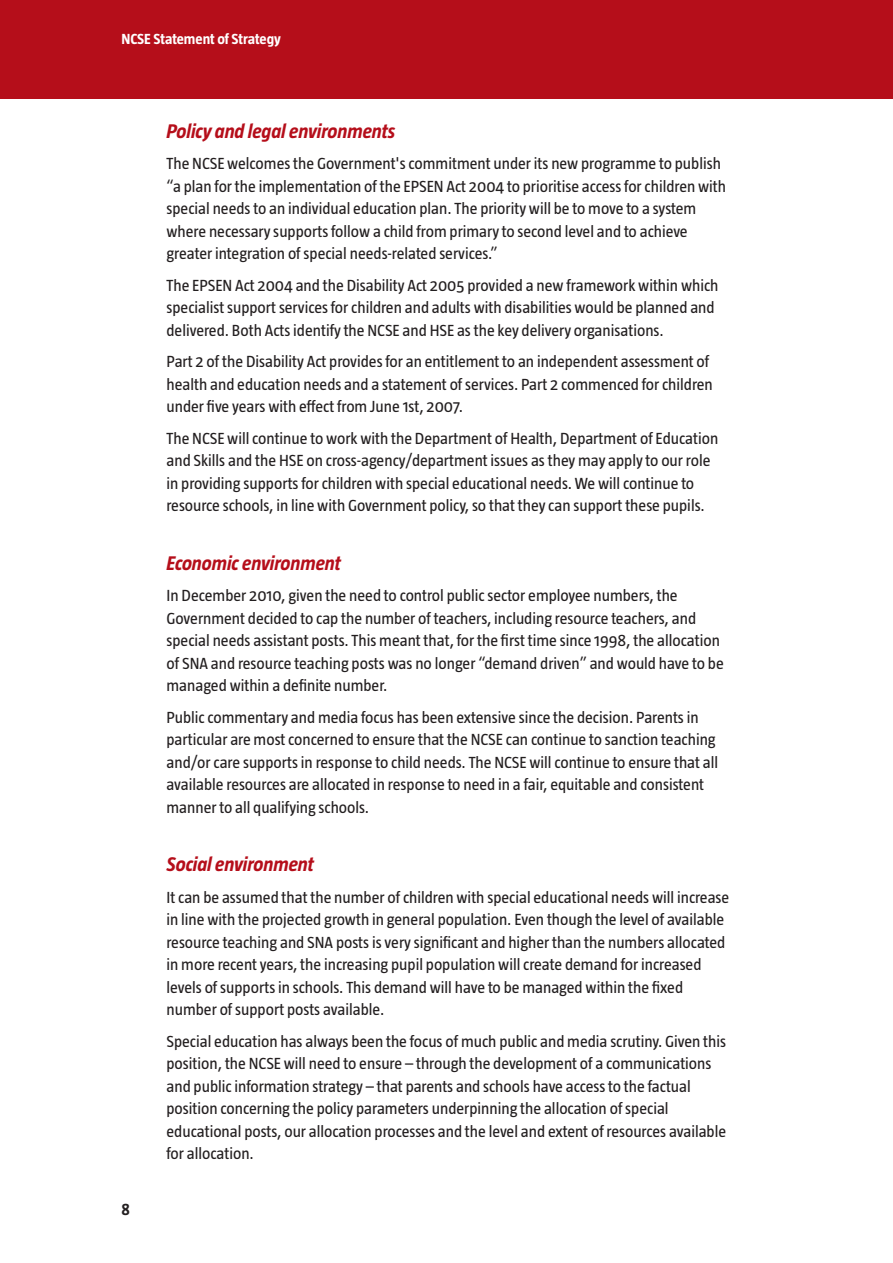
<style>
.page{position:relative;width:893px;height:1263px;background:#fff}
.page>*{position:absolute;margin:0;border:0;box-sizing:border-box;transform-origin:0 0}
.heading_2_prelims{font:italic 700 20.25px "Taz";letter-spacing:-.005em;color:#b50e1a}
.Body_Text{font:16.5px/22.5px "Taz";color:#231f20}
.t1{font:700 16.5px "Taz";color:#231f20;scale:.95 1}
.t2{font:700 15px "Taz";color:#fff}
</style>
<div class="page">
<div style="left:0;top:0;width:893px;height:99px;background:#b50e1a"></div>
<p class="t2" style="left:122px;top:30px;width:161px">NCSE Statement of Strategy</p>
<h2 class="heading_2_prelims" style="left:166px;top:119px;width:230px">Policy and legal environments</h2>
<p class="Body_Text" style="left:166px;top:152px;width:561px">The NCSE welcomes the Government's commitment under its new programme to publish “a plan for the implementation of the EPSEN Act 2004 to prioritise access for children with special needs to an individual education plan. The priority will be to move to a system where necessary supports follow a child from primary to second level and to achieve greater integration of special needs-related services.”</p>
<p class="Body_Text" style="left:166px;top:274px;width:553px">The EPSEN Act 2004 and the Disability Act 2005 provided a new framework within which specialist support services for children and adults with disabilities would be planned and delivered. Both Acts identify the NCSE and HSE as the key delivery organisations.</p>
<p class="Body_Text" style="left:166px;top:350px;width:548px">Part 2 of the Disability Act provides for an entitlement to an independent assessment of health and education needs and a statement of services. Part 2 commenced for children under five years with effect from June 1st, 2007.</p>
<p class="Body_Text" style="left:166px;top:427px;width:553px">The NCSE will continue to work with the Department of Health, Department of Education and Skills and the HSE on cross-agency/department issues as they may apply to our role in providing supports for children with special educational needs. We will continue to resource schools, in line with Government policy, so that they can support these pupils.</p>
<h2 class="heading_2_prelims" style="left:166px;top:551px;width:176px">Economic environment</h2>
<p class="Body_Text" style="left:166px;top:584px;width:559px">In December 2010, given the need to control public sector employee numbers, the Government decided to cap the number of teachers, including resource teachers, and special needs assistant posts. This meant that, for the first time since 1998, the allocation of SNA and resource teaching posts was no longer “demand driven” and would have to be managed within a definite number.</p>
<p class="Body_Text" style="left:166px;top:706px;width:553px">Public commentary and media focus has been extensive since the decision. Parents in particular are most concerned to ensure that the NCSE can continue to sanction teaching and/or care supports in response to child needs. The NCSE will continue to ensure that all available resources are allocated in response to need in a fair, equitable and consistent manner to all qualifying schools.</p>
<p class="t1" style="left:122px;top:1200px;width:10px">8</p>
<h2 class="heading_2_prelims" style="left:166px;top:853px;width:149px">Social environment</h2>
<p class="Body_Text" style="left:166px;top:886px;width:564px">It can be assumed that the number of children with special educational needs will increase in line with the projected growth in general population. Even though the level of available resource teaching and SNA posts is very significant and higher than the numbers allocated in more recent years, the increasing pupil population will create demand for increased levels of supports in schools. This demand will have to be managed within the fixed number of support posts available.</p>
<p class="Body_Text" style="left:166px;top:1030px;width:561px">Special education has always been the focus of much public and media scrutiny. Given this position, the NCSE will need to ensure – through the development of a communications and public information strategy – that parents and schools have access to the factual position concerning the policy parameters underpinning the allocation of special educational posts, our allocation processes and the level and extent of resources available for allocation.</p>
</div>
